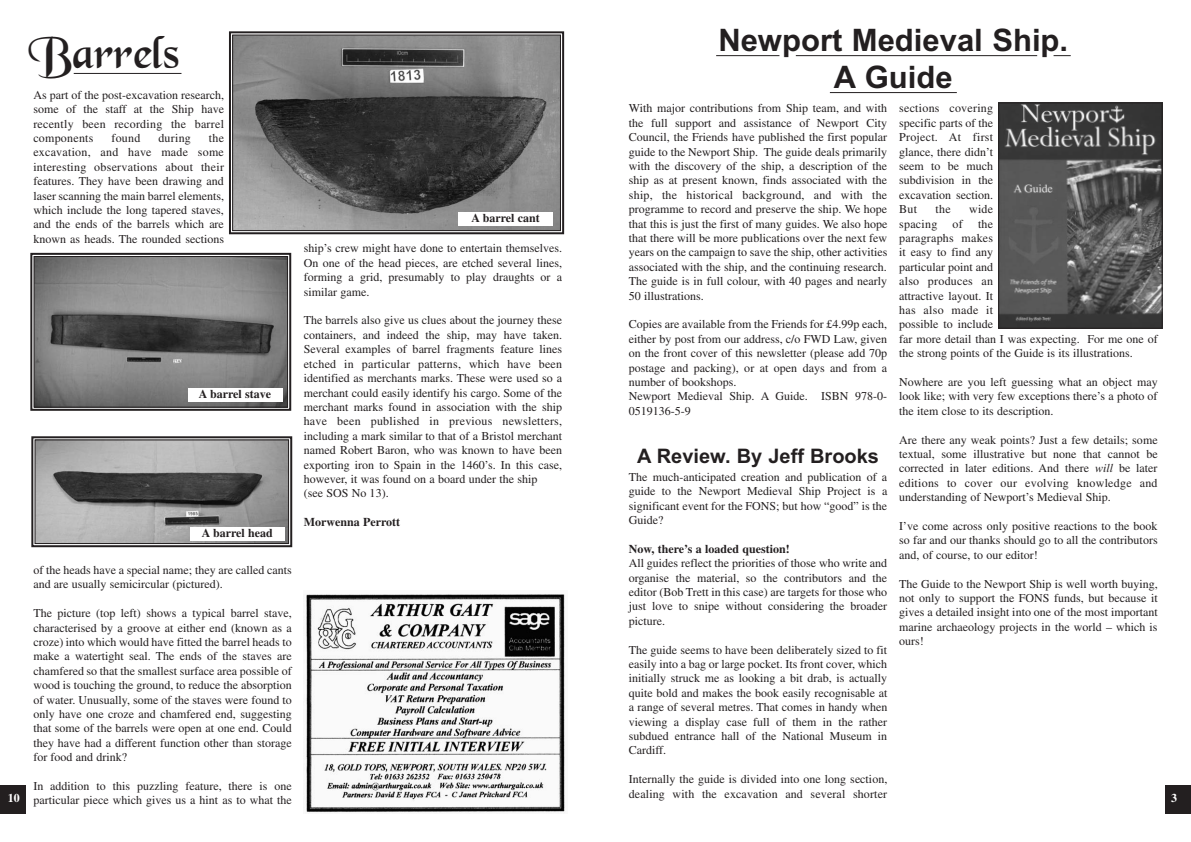
<style>
.page{position:relative;width:1191px;height:842px;background:#fff}
.page>*{position:absolute;margin:0;border:0;box-sizing:border-box;transform-origin:0 0}
.t1{font:48px "Black Chancery";color:#231f20}
.t2{font:700 31px/37.2px "Arial";color:#231f20;text-align:center}
.t3{font:700 20px "Arial";color:#231f20}
.t4{font:12px/14.4px "Times";color:#231f20;text-align:justify}
.t5{font:700 12px "Times";color:#231f20}
.t6{font:12px "Times";letter-spacing:.02em;color:#231f20}
.t7{font:700 12px "Times";color:#fff}
.s1{font-style:italic}
</style>
<div class="page">
<div style="left:1165px;top:785px;width:26px;height:29px;background:#231f20"></div>
<div style="left:0;top:785px;width:26px;height:29px;background:#231f20"></div>
<hr style="left:716px;top:55px;width:63px;height:1px;background:#231f20">
<hr style="left:796px;top:55px;width:241px;height:1px;background:#231f20">
<svg style="left:1053px;top:55px;width:17px;height:1px"></svg>
<img style="left:1000px;top:104px;width:160px;height:223px">
<div style="left:998px;top:102px;width:164px;height:227px;border:1px solid #231f20"></div>
<img style="left:234px;top:37px;width:325px;height:192px">
<div style="left:229px;top:31px;width:335px;height:203px;border:2px solid #231f20"></div>
<div style="left:232px;top:35px;width:329px;height:196px;border:1px solid #231f20"></div>
<img style="left:36px;top:258px;width:250px;height:147px">
<div style="left:30px;top:253px;width:261px;height:158px;border:2px solid #231f20"></div>
<div style="left:34px;top:256px;width:254px;height:151px;border:1px solid #231f20"></div>
<img style="left:37px;top:442px;width:250px;height:100px">
<div style="left:31px;top:436px;width:261px;height:111px;border:2px solid #231f20"></div>
<div style="left:35px;top:440px;width:254px;height:104px;border:1px solid #231f20"></div>
<div style="left:188px;top:388px;width:94px;height:14px;background:#fff"></div>
<img style="left:304px;top:594px;width:261px;height:219px">
<hr style="left:74px;top:73px;width:107px;height:1px;background:#231f20">
<hr style="left:830px;top:92px;width:126px;height:1px;background:#231f20">
<div style="left:458px;top:213px;width:95px;height:13px;background:#fff"></div>
<div style="left:190px;top:527px;width:94px;height:14px;background:#fff"></div>
<h1 class="t1" style="left:28px;top:28px;width:152px">Barrels</h1>
<h2 class="t2" style="left:718px;top:22px;width:351px">Newport Medieval Ship.<br>A Guide</h2>
<p class="t4" style="left:33px;top:89px;width:192px">As part of the post-excavation research, some of the staff at the Ship have recently been recording the barrel components</p>
<p class="t4" style="left:629px;top:102px;width:260px">With major contributions from Ship team, and with the full support and assistance of Newport City Council, the Friends have published the first popular guide to the Newport Ship. The guide deals primarily with the discovery of the ship, a description of the ship as at present known, finds associated with the ship, the historical background, and with the programme to record and preserve the ship. We hope that this is just the first of many guides. We also hope that there will be more publications over the next few years on the campaign to save the ship, other activities associated with the ship, and the continuing research.<br>The guide is in full colour, with 40 pages and nearly 50 illustrations.</p>
<p class="t4" style="left:629px;top:318px;width:260px;text-align:left">Copies are available from the Friends for £4.99p each, either by post from our address, c/o FWD Law, given on the front cover of this newsletter (please add 70p postage and packing), or at open days and from a number of bookshops.<br>Newport Medieval Ship. A Guide. ISBN 978-0- 0519136-5-9</p>
<h3 class="t3" style="left:637px;top:444px;width:243px">A Review. By Jeff Brooks</h3>
<p class="t4" style="left:629px;top:471px;width:260px">The much-anticipated creation and publication of a guide to the Newport Medieval Ship Project is a significant event for the FONS; but how “good” is the Guide?</p>
<p class="t5" style="left:629px;top:542px;width:162px">Now, there’s a loaded question!</p>
<p class="t4" style="left:629px;top:557px;width:260px">All guides reflect the priorities of those who write and organise the material, so the contributors and the editor (Bob Trett in this case) are targets for those who just love to snipe without considering the broader picture.</p>
<p class="t4" style="left:629px;top:643px;width:260px">The guide seems to have been deliberately sized to fit easily into a bag or large pocket. Its front cover, which initially struck me as looking a bit drab, is actually quite bold and makes the book easily recognisable at a range of several metres. That comes in handy when viewing a display case full of them in the rather subdued entrance hall of the National Museum in Cardiff.</p>
<p class="t4" style="left:629px;top:773px;width:260px">Internally the guide is divided into one long section, dealing with the excavation and several shorter</p>
<p class="t4" style="left:899px;top:102px;width:95px">sections covering specific parts of the Project. At first glance, there didn’t seem to be much subdivision in the excavation section.<br>But</p>
<p class="t4" style="left:33px;top:132px;width:192px;text-indent:175px">the excavation, and have made some interesting observations about their features. They have been drawing and laser scanning the main barrel elements, which include the long tapered staves, and the ends of the barrels which are known as heads. The rounded sections</p>
<p class="t4" style="left:111px;top:132px;width:30px">found</p>
<p class="t4" style="left:158px;top:132px;width:34px">during</p>
<p class="t4" style="left:935px;top:203px;width:17px">the</p>
<p class="t4" style="left:969px;top:203px;width:26px">wide</p>
<p class="t6" style="left:899px;top:219px;width:40px">spacing</p>
<p class="t4" style="left:952px;top:218px;width:12px">of</p>
<p class="t5" style="left:471px;top:211px;width:70px">A barrel cant</p>
<p class="t4" style="left:899px;top:218px;width:260px;text-align:left;text-indent:79px">the<br>paragraphs makes<br>it easy to find any<br>particular point and<br>also produces an<br>attractive layout. It<br>has also made it<br>possible to include<br>far more detail than I was expecting. For me one of the strong points of the Guide is its illustrations.</p>
<p class="t4" style="left:899px;top:376px;width:260px">Nowhere are you left guessing what an object may look like; with very few exceptions there’s a photo of the item close to its description.</p>
<p class="t4" style="left:899px;top:434px;width:260px">Are there any weak points? Just a few details; some textual, some illustrative but none that cannot be corrected in later editions. And there <span class="s1">will</span> be later editions to cover our evolving knowledge and understanding of Newport’s Medieval Ship.</p>
<p class="t4" style="left:899px;top:520px;width:260px">I’ve come across only positive reactions to the book so far and our thanks should go to all the contributors and, of course, to our editor!</p>
<p class="t4" style="left:899px;top:578px;width:260px">The Guide to the Newport Ship is well worth buying, not only to support the FONS funds, but because it gives a detailed insight into one of the most important marine archaeology projects in the world – which is ours!</p>
<p class="t4" style="left:304px;top:242px;width:260px">ship’s crew might have done to entertain themselves.<br>On one of the head pieces, are etched several lines, forming a grid, presumably to play draughts or a similar game.</p>
<p class="t4" style="left:304px;top:314px;width:260px;text-align:left">The barrels also give us clues about the journey these containers, and indeed the ship, may have taken.<br>Several examples of barrel fragments feature lines etched in particular patterns, which have been identified as merchants marks. These were used so a merchant could easily identify his cargo. Some of the merchant marks found in association with the ship have been published in previous newsletters, including a mark similar to that of a Bristol merchant named Robert Baron, who was known to have been exporting iron to Spain in the 1460’s. In this case, however, it was found on a board under the ship<br>(see SOS No 13).</p>
<p class="t5" style="left:304px;top:515px;width:98px">Morwenna Perrott</p>
<p class="t5" style="left:199px;top:387px;width:74px">A barrel stave</p>
<p class="t5" style="left:202px;top:526px;width:73px">A barrel head</p>
<p class="t4" style="left:33px;top:564px;width:260px">of the heads have a special name; they are called cants and are usually semicircular (pictured).</p>
<p class="t4" style="left:33px;top:607px;width:260px">The picture (top left) shows a typical barrel stave, characterised by a groove at either end (known as a croze) into which would have fitted the barrel heads to make a watertight seal. The ends of the staves are chamfered so that the smallest surface area possible of wood is touching the ground, to reduce the absorption of water. Unusually, some of the staves were found to only have one croze and chamfered end, suggesting that some of the barrels were open at one end. Could they have had a different function other than storage for food and drink?</p>
<p class="t4" style="left:33px;top:780px;width:260px">In addition to this puzzling feature, there is one particular piece which gives us a hint as to what the</p>
<p class="t7" style="left:8px;top:791px;width:13px">10</p>
<p class="t7" style="left:1171px;top:791px;width:7px">3</p>
</div>
